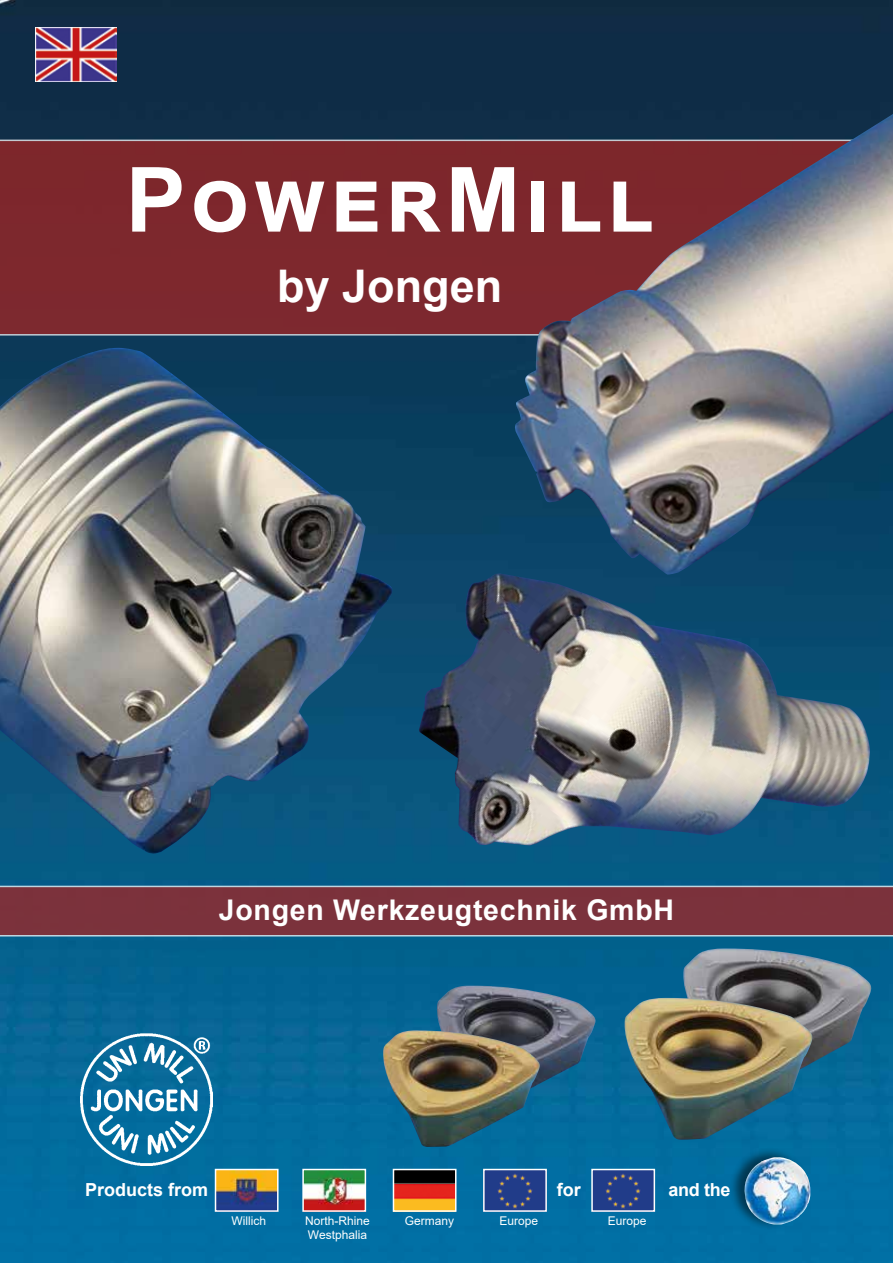
<style>
.page{position:relative;width:893px;height:1263px;background:#fff}
.page>*{position:absolute;margin:0;border:0;box-sizing:border-box;transform-origin:0 0}
.t1{font:700 90px "Arial";letter-spacing:.05em;color:#fff}
.t2{font:700 45px "Arial";color:#fff}
.t3{font:700 28.5px "Arial";letter-spacing:.025em;color:#fff}
.t4{font:700 18px "Arial";color:#fff}
.t5{font:12px/14.4px "Arial";color:#fff}
</style>
<div class="page">
<img style="left:0;top:0;width:893px;height:1263px">
<div style="left:0;top:886px;width:893px;height:50px;background:#7b323c"></div>
<div style="left:0;top:140px;width:513px;height:196px;background:#7d282d"></div>
<img style="left:436px;top:985px;width:160px;height:118px">
<img style="left:382px;top:1030px;width:159px;height:117px">
<img style="left:682px;top:948px;width:190px;height:143px">
<img style="left:623px;top:998px;width:190px;height:142px">
<img style="left:513px;top:114px;width:380px;height:461px">
<img style="left:419px;top:573px;width:451px;height:272px">
<img style="left:0;top:348px;width:392px;height:506px">
<img style="left:36px;top:27px;width:81px;height:55px">
<div style="left:728px;top:1147px;width:82px;height:83px;background:#000;opacity:.5"></div>
<img style="left:744px;top:1157px;width:66px;height:67px">
<img style="left:218px;top:1172px;width:58px;height:37px">
<div style="left:215px;top:1169px;width:64px;height:43px;border:2px solid #fff"></div>
<img style="left:305px;top:1172px;width:58px;height:37px">
<div style="left:302px;top:1169px;width:64px;height:43px;border:2px solid #fff"></div>
<img style="left:396px;top:1172px;width:57px;height:37px">
<div style="left:393px;top:1169px;width:63px;height:43px;border:2px solid #fff"></div>
<img style="left:486px;top:1172px;width:58px;height:37px">
<div style="left:483px;top:1169px;width:64px;height:43px;border:2px solid #fff"></div>
<img style="left:594px;top:1172px;width:58px;height:37px">
<div style="left:591px;top:1169px;width:64px;height:43px;border:2px solid #fff"></div>
<img style="left:81px;top:1033px;width:132px;height:132px">
<h1 class="t1" style="left:126px;top:137px;width:530px">PowerMill</h1>
<h2 class="t2" style="left:277px;top:255px;width:227px">by Jongen</h2>
<h3 class="t3" style="left:219px;top:890px;width:457px">Jongen Werkzeugtechnik GmbH</h3>
<h3 class="t4" style="left:85px;top:1177px;width:125px">Products from</h3>
<h3 class="t4" style="left:557px;top:1177px;width:25px">for</h3>
<h3 class="t4" style="left:668px;top:1177px;width:63px">and the</h3>
<p class="t5" style="left:231px;top:1213px;width:36px">Willich</p>
<p class="t5" style="left:305px;top:1213px;width:66px">North-Rhine<br>Westphalia</p>
<p class="t5" style="left:405px;top:1213px;width:51px">Germany</p>
<p class="t5" style="left:499px;top:1213px;width:40px">Europe</p>
<p class="t5" style="left:608px;top:1213px;width:40px">Europe</p>
</div>
